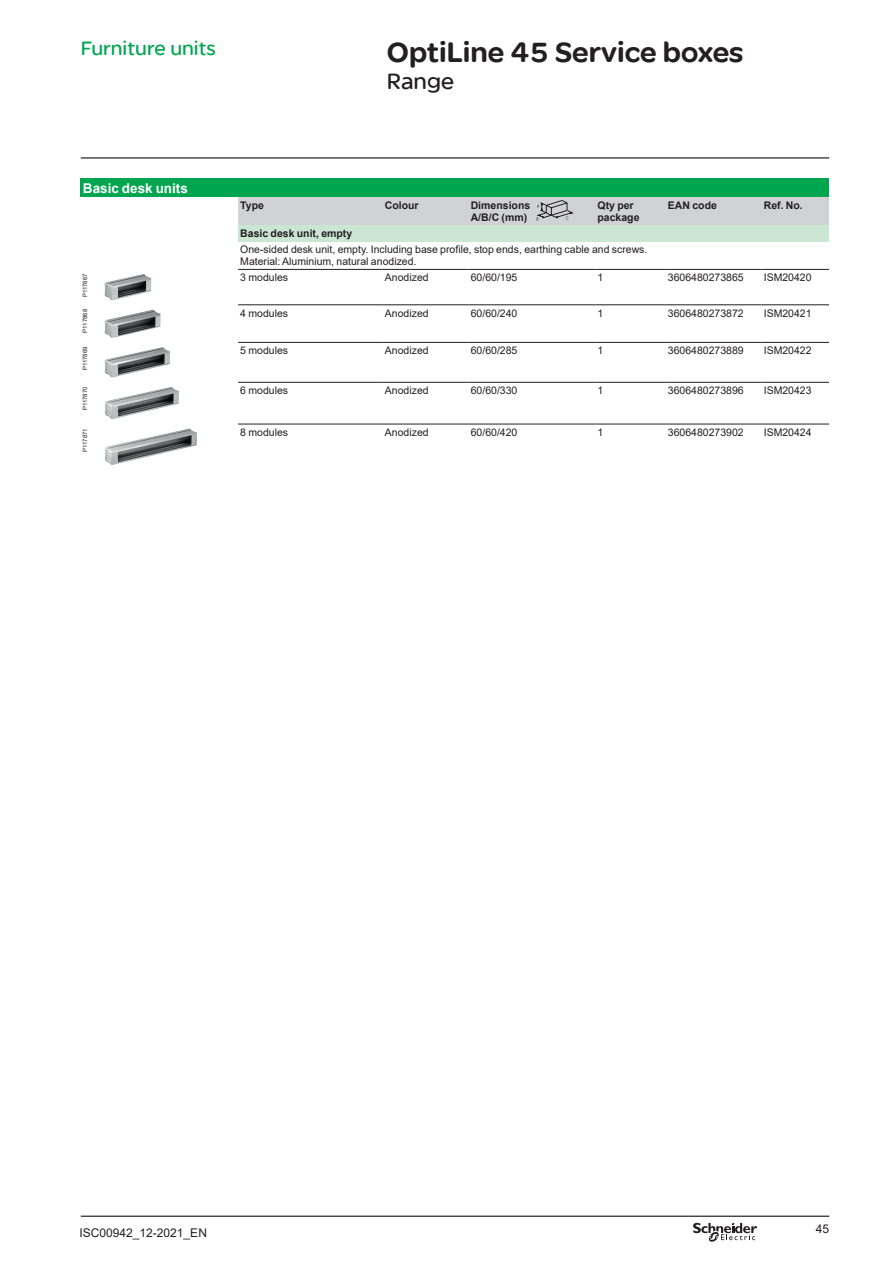
<style>
.page{position:relative;width:893px;height:1263px;background:#fff}
.page>*{position:absolute;margin:0;border:0;box-sizing:border-box;transform-origin:0 0}
._0_TitleLev1{font:700 30px "SE Optimist";color:#231f20}
._0_TitleLev2{font:24px "SE Optimist";color:#231f20}
.t1{font:21px "SE Optimist";color:#00a54f}
._1_Section_3_9__Whit{font:700 13.5px "Arial";color:#fff}
.t2{font:12px "Arial";color:#231f20}
._1_Text__7{font:10.5px "Arial";color:#231f20}
._1_Section_5__7{font:700 10.5px/12px "Arial";color:#231f20}
.Cell_ReferenceProduc{font:10.5px "Arial";color:#231f20}
.Picture_Number{font:6px "Arial";color:#231f20}
</style>
<div class="page">
<hr style="left:81px;top:157px;width:748px;height:2px;background:#231f20">
<hr style="left:81px;top:1215px;width:748px;height:2px;background:#231f20">
<svg style="left:693px;top:1223px;width:64px;height:19px"></svg>
<div style="left:81px;top:179px;width:748px;height:18px;background:#00a54f"></div>
<svg style="left:104px;top:241px;width:725px;height:183px"></svg>
<div style="left:238px;top:225px;width:591px;height:16px;background:#cbe6d3"></div>
<hr style="left:469px;top:269px;width:126px;height:1px;background:#231f20">
<hr style="left:595px;top:269px;width:71px;height:1px;background:#231f20">
<hr style="left:666px;top:269px;width:96px;height:1px;background:#231f20">
<hr style="left:469px;top:305px;width:126px;height:1px;background:#231f20">
<hr style="left:595px;top:305px;width:71px;height:1px;background:#231f20">
<hr style="left:666px;top:305px;width:96px;height:1px;background:#231f20">
<hr style="left:469px;top:342px;width:126px;height:1px;background:#231f20">
<hr style="left:595px;top:342px;width:71px;height:1px;background:#231f20">
<hr style="left:666px;top:342px;width:96px;height:1px;background:#231f20">
<hr style="left:469px;top:382px;width:126px;height:1px;background:#231f20">
<hr style="left:595px;top:382px;width:71px;height:1px;background:#231f20">
<hr style="left:666px;top:382px;width:96px;height:1px;background:#231f20">
<hr style="left:469px;top:424px;width:126px;height:1px;background:#231f20">
<hr style="left:595px;top:424px;width:71px;height:1px;background:#231f20">
<hr style="left:666px;top:424px;width:96px;height:1px;background:#231f20">
<hr style="left:238px;top:269px;width:145px;height:1px;background:#231f20">
<hr style="left:238px;top:305px;width:145px;height:1px;background:#231f20">
<hr style="left:238px;top:342px;width:145px;height:1px;background:#231f20">
<hr style="left:238px;top:382px;width:145px;height:1px;background:#231f20">
<hr style="left:383px;top:269px;width:86px;height:1px;background:#231f20">
<hr style="left:383px;top:305px;width:86px;height:1px;background:#231f20">
<hr style="left:383px;top:342px;width:86px;height:1px;background:#231f20">
<hr style="left:383px;top:382px;width:86px;height:1px;background:#231f20">
<hr style="left:762px;top:269px;width:67px;height:1px;background:#231f20">
<hr style="left:762px;top:305px;width:67px;height:1px;background:#231f20">
<hr style="left:762px;top:342px;width:67px;height:1px;background:#231f20">
<hr style="left:762px;top:382px;width:67px;height:1px;background:#231f20">
<hr style="left:238px;top:424px;width:145px;height:1px;background:#231f20">
<hr style="left:383px;top:424px;width:86px;height:1px;background:#231f20">
<hr style="left:762px;top:424px;width:67px;height:1px;background:#231f20">
<div style="left:238px;top:197px;width:591px;height:28px;background:#d1d2d4"></div>
<img style="left:104px;top:274px;width:47px;height:26px">
<img style="left:105px;top:309px;width:56px;height:29px">
<img style="left:105px;top:347px;width:65px;height:31px">
<img style="left:105px;top:387px;width:74px;height:32px">
<img style="left:105px;top:428px;width:92px;height:37px">
<h3 class="t1" style="left:81px;top:36px;width:137px">Furniture units</h3>
<p class="_0_TitleLev1" style="left:387px;top:35px;width:358px">OptiLine 45 Service boxes</p>
<p class="_0_TitleLev2" style="left:387px;top:68px;width:69px">Range</p>
<p class="_1_Section_3_9__Whit" style="left:83px;top:178px;width:107px">Basic desk units</p>
<p class="_1_Section_5__7" style="left:240px;top:199px;width:25px">Type</p>
<p class="_1_Section_5__7" style="left:385px;top:199px;width:35px">Colour</p>
<p class="_1_Section_5__7" style="left:471px;top:199px;width:61px">Dimensions<br>A/B/C (mm)</p>
<p class="_1_Section_5__7" style="left:597px;top:199px;width:44px">Qty per package</p>
<p class="_1_Section_5__7" style="left:668px;top:199px;width:51px">EAN code</p>
<p class="_1_Section_5__7" style="left:764px;top:199px;width:41px">Ref. No.</p>
<p class="_1_Section_5__7" style="left:240px;top:227px;width:114px">Basic desk unit, empty</p>
<p class="_1_Text__7" style="left:240px;top:242px;width:409px">One-sided desk unit, empty. Including base profile, stop ends, earthing cable and screws.</p>
<p class="_1_Text__7" style="left:240px;top:254px;width:178px">Material: Aluminium, natural anodized.</p>
<p class="Picture_Number" style="left:81px;top:297px;width:25px;rotate:-90deg">P117867</p>
<p class="_1_Text__7" style="left:240px;top:270px;width:49px">3 modules</p>
<p class="_1_Text__7" style="left:385px;top:270px;width:45px">Anodized</p>
<p class="_1_Text__7" style="left:471px;top:270px;width:48px">60/60/195</p>
<p class="_1_Text__7" style="left:597px;top:270px;width:7px">1</p>
<p class="_1_Text__7" style="left:668px;top:270px;width:77px">3606480273865</p>
<p class="Cell_ReferenceProduc" style="left:764px;top:270px;width:49px">ISM20420</p>
<p class="Picture_Number" style="left:81px;top:333px;width:25px;rotate:-90deg">P117868</p>
<p class="_1_Text__7" style="left:240px;top:306px;width:49px">4 modules</p>
<p class="_1_Text__7" style="left:385px;top:306px;width:45px">Anodized</p>
<p class="_1_Text__7" style="left:471px;top:306px;width:48px">60/60/240</p>
<p class="_1_Text__7" style="left:597px;top:306px;width:7px">1</p>
<p class="_1_Text__7" style="left:668px;top:306px;width:77px">3606480273872</p>
<p class="Cell_ReferenceProduc" style="left:764px;top:306px;width:49px">ISM20421</p>
<p class="Picture_Number" style="left:81px;top:370px;width:25px;rotate:-90deg">P117869</p>
<p class="_1_Text__7" style="left:240px;top:343px;width:49px">5 modules</p>
<p class="_1_Text__7" style="left:385px;top:343px;width:45px">Anodized</p>
<p class="_1_Text__7" style="left:471px;top:343px;width:48px">60/60/285</p>
<p class="_1_Text__7" style="left:597px;top:343px;width:7px">1</p>
<p class="_1_Text__7" style="left:668px;top:343px;width:77px">3606480273889</p>
<p class="Cell_ReferenceProduc" style="left:764px;top:343px;width:49px">ISM20422</p>
<p class="Picture_Number" style="left:81px;top:410px;width:25px;rotate:-90deg">P117870</p>
<p class="_1_Text__7" style="left:240px;top:383px;width:49px">6 modules</p>
<p class="_1_Text__7" style="left:385px;top:383px;width:45px">Anodized</p>
<p class="_1_Text__7" style="left:471px;top:383px;width:48px">60/60/330</p>
<p class="_1_Text__7" style="left:597px;top:383px;width:7px">1</p>
<p class="_1_Text__7" style="left:668px;top:383px;width:77px">3606480273896</p>
<p class="Cell_ReferenceProduc" style="left:764px;top:383px;width:49px">ISM20423</p>
<p class="Picture_Number" style="left:81px;top:452px;width:25px;rotate:-90deg">P117871</p>
<p class="_1_Text__7" style="left:240px;top:425px;width:49px">8 modules</p>
<p class="_1_Text__7" style="left:385px;top:425px;width:45px">Anodized</p>
<p class="_1_Text__7" style="left:471px;top:425px;width:48px">60/60/420</p>
<p class="_1_Text__7" style="left:597px;top:425px;width:7px">1</p>
<p class="_1_Text__7" style="left:668px;top:425px;width:77px">3606480273902</p>
<p class="Cell_ReferenceProduc" style="left:764px;top:425px;width:49px">ISM20424</p>
<p class="t2" style="left:80px;top:1225px;width:129px">ISC00942_12-2021_EN</p>
<p class="t2" style="left:816px;top:1220px;width:15px">45</p>
</div>
